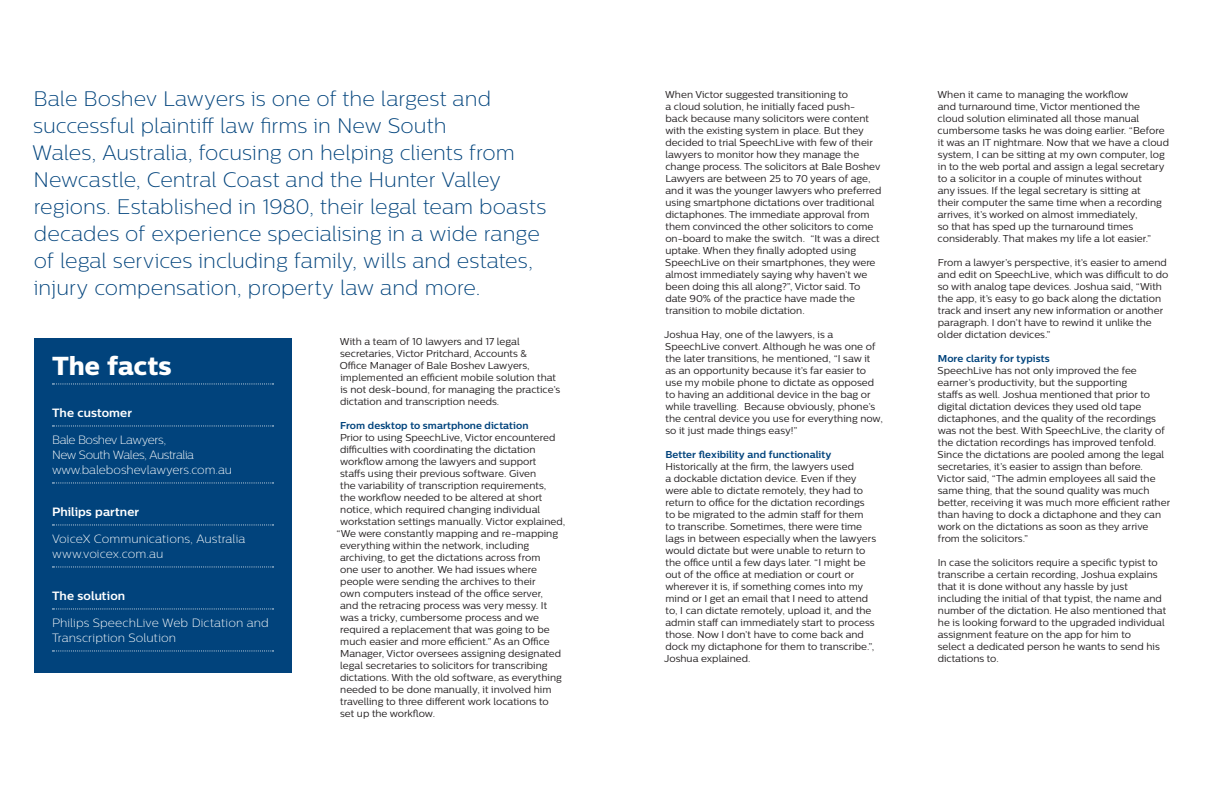
<style>
.page{position:relative;width:1224px;height:792px;background:#fff}
.page>*{position:absolute;margin:0;border:0;box-sizing:border-box;transform-origin:0 0}
.t1{font:26px "Centrale Sans X Bold";color:#fff}
.t2{font:21px/27px "Centrale Sans X Light";color:#01437c}
.t3{font:12px/15px "Centrale Sans X Light";color:#fff}
.t4{font:12px/15px "Centrale Sans X Light";letter-spacing:-.03em;color:#fff}
.t5{font:700 12px "Centrale Sans";letter-spacing:.005em;color:#fff}
.t6{font:10px/12px "Centrale Sans";color:#231f20}
.t7{font:700 10px "Centrale Sans";letter-spacing:.005em;color:#01437c}
</style>
<div class="page">
<div style="left:34px;top:338px;width:257px;height:335px;background:#01437c"></div>
<svg style="left:53px;top:383px;width:221px;height:1px"></svg>
<svg style="left:53px;top:425px;width:221px;height:1px"></svg>
<svg style="left:53px;top:482px;width:221px;height:1px"></svg>
<svg style="left:53px;top:524px;width:221px;height:1px"></svg>
<svg style="left:53px;top:566px;width:221px;height:1px"></svg>
<svg style="left:53px;top:608px;width:221px;height:1px"></svg>
<svg style="left:53px;top:650px;width:221px;height:1px"></svg>
<p class="t2" style="left:32px;top:85px;width:516px">Bale Boshev Lawyers is one of the largest and successful plaintiff law firms in New South<br>Wales, Australia, focusing on helping clients from Newcastle, Central Coast and the Hunter Valley regions. Established in 1980, their legal team boasts decades of experience specialising in a wide range of legal services including family, wills and estates, injury compensation, property law and more.</p>
<p class="t6" style="left:340px;top:336px;width:222px">With a team of 10 lawyers and 17 legal secretaries, Victor Pritchard, Accounts &amp;<br>Office Manager of Bale Boshev Lawyers, implemented an efficient mobile solution that is not desk-bound, for managing the practice’s dictation and transcription needs.</p>
<p class="t7" style="left:340px;top:420px;width:190px">From desktop to smartphone dictation</p>
<p class="t6" style="left:340px;top:432px;width:217px">Prior to using SpeechLive, Victor encountered</p>
<p class="t6" style="left:340px;top:444px;width:197px">difficulties with coordinating the dictation</p>
<p class="t6" style="left:340px;top:456px;width:198px">workflow among the lawyers and support</p>
<p class="t6" style="left:340px;top:468px;width:198px">staffs using their previous software. Given</p>
<p class="t6" style="left:340px;top:480px;width:208px">the variability of transcription requirements,</p>
<p class="t6" style="left:340px;top:492px;width:204px">the workflow needed to be altered at short</p>
<p class="t6" style="left:340px;top:504px;width:201px">notice, which required changing individual</p>
<p class="t6" style="left:340px;top:516px;width:227px">workstation settings manually. Victor explained,</p>
<p class="t6" style="left:337px;top:528px;width:223px">“We were constantly mapping and re-mapping</p>
<p class="t6" style="left:340px;top:540px;width:191px">everything within the network, including</p>
<p class="t6" style="left:340px;top:552px;width:202px">archiving, to get the dictations across from</p>
<p class="t6" style="left:340px;top:564px;width:198px">one user to another. We had issues where</p>
<p class="t6" style="left:340px;top:576px;width:197px">people were sending the archives to their</p>
<p class="t6" style="left:340px;top:588px;width:205px">own computers instead of the office server,</p>
<p class="t6" style="left:340px;top:600px;width:209px">and the retracing process was very messy. It</p>
<p class="t6" style="left:340px;top:612px;width:200px">was a tricky, cumbersome process and we</p>
<p class="t6" style="left:340px;top:624px;width:211px">required a replacement that was going to be</p>
<p class="t6" style="left:340px;top:636px;width:211px">much easier and more efficient.” As an Office</p>
<p class="t6" style="left:340px;top:648px;width:223px">Manager, Victor oversees assigning designated</p>
<p class="t6" style="left:340px;top:660px;width:209px">legal secretaries to solicitors for transcribing</p>
<p class="t6" style="left:340px;top:672px;width:223px">dictations. With the old software, as everything</p>
<p class="t6" style="left:340px;top:684px;width:213px">needed to be done manually, it involved him</p>
<p class="t6" style="left:340px;top:696px;width:210px">travelling to three different work locations to</p>
<p class="t6" style="left:340px;top:708px;width:96px">set up the workflow.</p>
<h1 class="t1" style="left:52px;top:350px;width:121px">The facts</h1>
<p class="t5" style="left:52px;top:406px;width:82px">The customer</p>
<p class="t4" style="left:52px;top:433px;width:182px">Bale Boshev Lawyers,<br>New South Wales, Australia www.baleboshevlawyers.com.au</p>
<p class="t5" style="left:52px;top:505px;width:89px">Philips partner</p>
<p class="t3" style="left:52px;top:532px;width:195px">VoiceX Communications, Australia www.voicex.com.au</p>
<p class="t5" style="left:52px;top:589px;width:75px">The solution</p>
<p class="t3" style="left:52px;top:616px;width:218px">Philips SpeechLive Web Dictation and<br>Transcription Solution</p>
<p class="t6" style="left:665px;top:88px;width:218px">When Victor suggested transitioning to<br>a cloud solution, he initially faced push-<br>back because many solicitors were content with the existing system in place. But they decided to trial SpeechLive with few of their lawyers to monitor how they manage the change process. The solicitors at Bale Boshev Lawyers are between 25 to 70 years of age, and it was the younger lawyers who preferred using smartphone dictations over traditional dictaphones. The immediate approval from them convinced the other solicitors to come on-board to make the switch. “It was a direct uptake. When they finally adopted using SpeechLive on their smartphones, they were almost immediately saying why haven’t we been doing this all along?”, Victor said. To date 90% of the practice have made the transition to mobile dictation.</p>
<p class="t6" style="left:664px;top:328px;width:220px">Joshua Hay, one of the lawyers, is a SpeechLive convert. Although he was one of the later transitions, he mentioned, “I saw it<br>as an opportunity because it’s far easier to use my mobile phone to dictate as opposed to having an additional device in the bag or while travelling. Because obviously, phone’s the central device you use for everything now, so it just made things easy!”</p>
<p class="t7" style="left:665px;top:448px;width:167px">Better flexibility and functionality</p>
<p class="t6" style="left:664px;top:460px;width:214px">Historically at the firm, the lawyers used<br>a dockable dictation device. Even if they were able to dictate remotely, they had to return to office for the dictation recordings<br>to be migrated to the admin staff for them<br>to transcribe. Sometimes, there were time lags in between especially when the lawyers would dictate but were unable to return to the office until a few days later. “I might be out of the office at mediation or court or wherever it is, if something comes into my mind or I get an email that I need to attend to, I can dictate remotely, upload it, and the admin staff can immediately start to process those. Now I don’t have to come back and dock my dictaphone for them to transcribe.”, Joshua explained.</p>
<p class="t6" style="left:938px;top:88px;width:233px">When it came to managing the workflow<br>and turnaround time, Victor mentioned the<br>cloud solution eliminated all those manual cumbersome tasks he was doing earlier. “Before it was an IT nightmare. Now that we have a cloud system, I can be sitting at my own computer, log in to the web portal and assign a legal secretary to a solicitor in a couple of minutes without<br>any issues. If the legal secretary is sitting at<br>their computer the same time when a recording arrives, it’s worked on almost immediately,<br>so that has sped up the turnaround times considerably. That makes my life a lot easier.”</p>
<p class="t6" style="left:938px;top:256px;width:232px">From a lawyer’s perspective, it’s easier to amend and edit on SpeechLive, which was difficult to do so with analog tape devices. Joshua said, “With the app, it’s easy to go back along the dictation track and insert any new information or another paragraph. I don’t have to rewind it unlike the older dictation devices.”</p>
<p class="t7" style="left:938px;top:352px;width:113px">More clarity for typists</p>
<p class="t6" style="left:937px;top:364px;width:234px">SpeechLive has not only improved the fee earner’s productivity, but the supporting<br>staffs as well. Joshua mentioned that prior to digital dictation devices they used old tape dictaphones, and the quality of the recordings was not the best. With SpeechLive, the clarity of the dictation recordings has improved tenfold.<br>Since the dictations are pooled among the legal secretaries, it’s easier to assign than before.<br>Victor said, “The admin employees all said the same thing, that the sound quality was much better, receiving it was much more efficient rather than having to dock a dictaphone and they can work on the dictations as soon as they arrive from the solicitors.”</p>
<p class="t6" style="left:938px;top:556px;width:230px">In case the solicitors require a specific typist to transcribe a certain recording, Joshua explains that it is done without any hassle by just including the initial of that typist, the name and number of the dictation. He also mentioned that he is looking forward to the upgraded individual assignment feature on the app for him to<br>select a dedicated person he wants to send his dictations to.</p>
</div>
